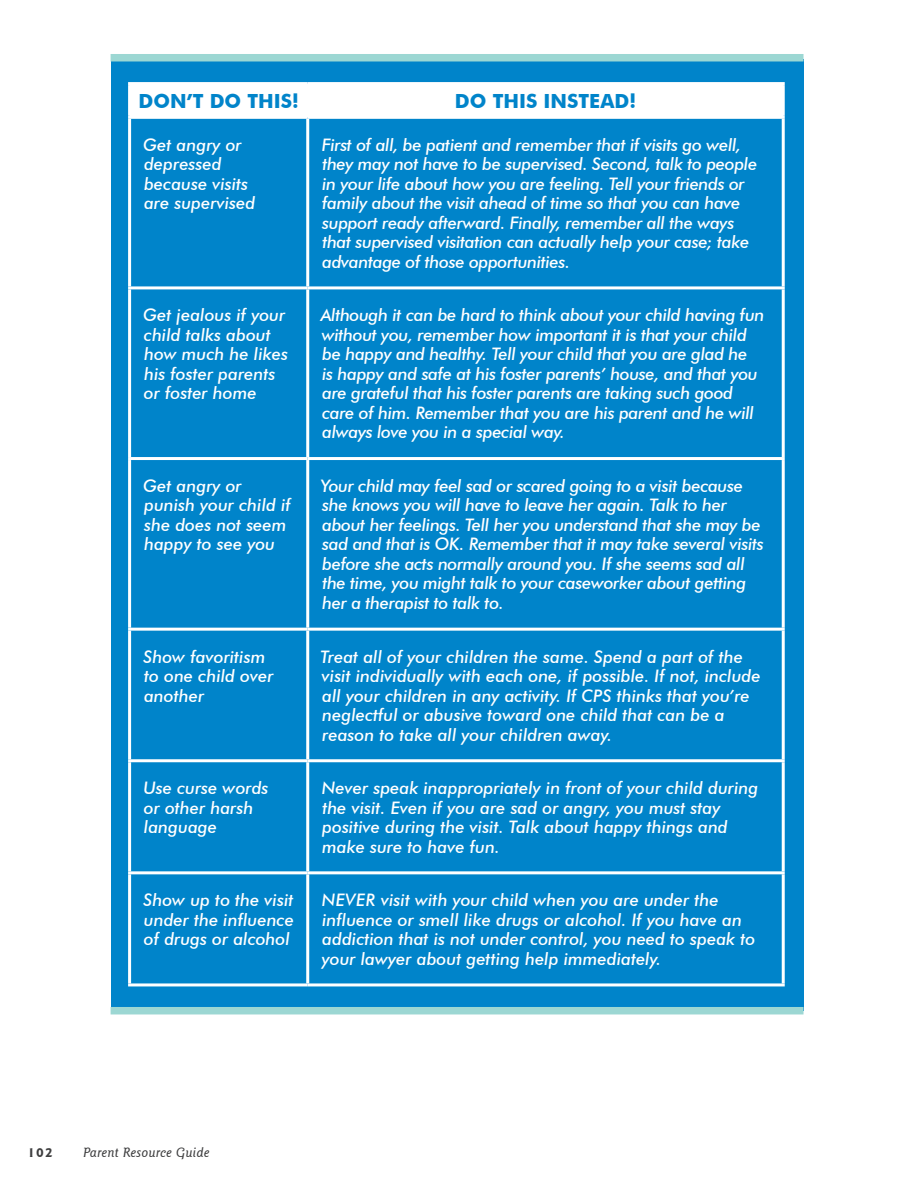
<style>
.page{position:relative;width:918px;height:1188px;background:#fff}
.page>*{position:absolute;margin:0;border:0;box-sizing:border-box;transform-origin:0 0}
.Call_Out_Body_Paragr{font:700 19.5px "Futura BT";color:#0084ca}
.Call_Out_Body_Paragr-2{font:italic 500 17.25px/19.5px "Futura BT";letter-spacing:-.02em;color:#fff}
.Call_Out_Body_Paragr-3{font:italic 500 17.25px/19.5px "Futura BT";color:#fff}
.t1{font:italic 500 13.5px "Goudy Sans IT Cby BT";letter-spacing:.02em;color:#3e3e3f}
.t2{font:700 13.5px "Goudy Sans IT Cby BT";color:#3e3e3f}
</style>
<div class="page">
<div style="left:111px;top:59px;width:693px;height:952px;background:#0084ca"></div>
<div style="left:131px;top:85px;width:651px;height:31px;background:#fff"></div>
<hr style="left:128px;top:82px;width:180px;height:3px;background:#fff">
<hr style="left:128px;top:85px;width:3px;height:31px;background:#fff">
<hr style="left:308px;top:82px;width:477px;height:3px;background:#fff">
<hr style="left:306px;top:85px;width:3px;height:31px;background:#fff">
<hr style="left:782px;top:85px;width:3px;height:31px;background:#fff">
<hr style="left:128px;top:116px;width:180px;height:3px;background:#fff">
<hr style="left:128px;top:119px;width:3px;height:167px;background:#fff">
<hr style="left:308px;top:116px;width:477px;height:3px;background:#fff">
<hr style="left:306px;top:119px;width:3px;height:167px;background:#fff">
<hr style="left:782px;top:119px;width:3px;height:167px;background:#fff">
<hr style="left:128px;top:286px;width:180px;height:3px;background:#fff">
<hr style="left:128px;top:289px;width:3px;height:168px;background:#fff">
<hr style="left:308px;top:286px;width:477px;height:3px;background:#fff">
<hr style="left:306px;top:289px;width:3px;height:168px;background:#fff">
<hr style="left:782px;top:289px;width:3px;height:168px;background:#fff">
<hr style="left:128px;top:457px;width:180px;height:3px;background:#fff">
<hr style="left:128px;top:460px;width:3px;height:168px;background:#fff">
<hr style="left:308px;top:457px;width:477px;height:3px;background:#fff">
<hr style="left:306px;top:460px;width:3px;height:168px;background:#fff">
<hr style="left:782px;top:460px;width:3px;height:168px;background:#fff">
<hr style="left:128px;top:628px;width:180px;height:3px;background:#fff">
<hr style="left:128px;top:631px;width:3px;height:128px;background:#fff">
<hr style="left:308px;top:628px;width:477px;height:3px;background:#fff">
<hr style="left:306px;top:631px;width:3px;height:128px;background:#fff">
<hr style="left:782px;top:631px;width:3px;height:128px;background:#fff">
<hr style="left:128px;top:759px;width:180px;height:3px;background:#fff">
<hr style="left:128px;top:762px;width:3px;height:109px;background:#fff">
<hr style="left:308px;top:759px;width:477px;height:3px;background:#fff">
<hr style="left:306px;top:762px;width:3px;height:109px;background:#fff">
<hr style="left:782px;top:762px;width:3px;height:109px;background:#fff">
<hr style="left:128px;top:871px;width:180px;height:3px;background:#fff">
<hr style="left:128px;top:874px;width:3px;height:109px;background:#fff">
<hr style="left:308px;top:871px;width:477px;height:3px;background:#fff">
<hr style="left:306px;top:874px;width:3px;height:109px;background:#fff">
<hr style="left:782px;top:874px;width:3px;height:109px;background:#fff">
<hr style="left:128px;top:983px;width:180px;height:3px;background:#fff">
<hr style="left:308px;top:983px;width:477px;height:3px;background:#fff">
<div style="left:111px;top:54px;width:693px;height:7px;background:#9cd7d3"></div>
<div style="left:111px;top:1007px;width:693px;height:7px;background:#9cd7d3"></div>
<p class="Call_Out_Body_Paragr" style="left:139px;top:89px;width:162px">DON’T DO THIS!</p>
<p class="Call_Out_Body_Paragr" style="left:455px;top:89px;width:183px">DO THIS INSTEAD!</p>
<p class="Call_Out_Body_Paragr-3" style="left:143px;top:135px;width:114px">Get angry or depressed because visits are supervised</p>
<p class="Call_Out_Body_Paragr-2" style="left:322px;top:135px;width:437px">First of all, be patient and remember that if visits go well, they may not have to be supervised. Second, talk to people in your life about how you are feeling. Tell your friends or family about the visit ahead of time so that you can have support ready afterward. Finally, remember all the ways that supervised visitation can actually help your case; take advantage of those opportunities.</p>
<p class="Call_Out_Body_Paragr-3" style="left:143px;top:305px;width:146px">Get jealous if your child talks about how much he likes his foster parents or foster home</p>
<p class="Call_Out_Body_Paragr-2" style="left:321px;top:305px;width:445px">Although it can be hard to think about your child having fun without you, remember how important it is that your child be happy and healthy. Tell your child that you are glad he<br>is happy and safe at his foster parents’ house, and that you are grateful that his foster parents are taking such good care of him. Remember that you are his parent and he will always love you in a special way.</p>
<p class="Call_Out_Body_Paragr-3" style="left:143px;top:476px;width:149px">Get angry or punish your child if she does not seem happy to see you</p>
<p class="Call_Out_Body_Paragr-2" style="left:320px;top:476px;width:445px">Your child may feel sad or scared going to a visit because she knows you will have to leave her again. Talk to her about her feelings. Tell her you understand that she may be sad and that is OK. Remember that it may take several visits before she acts normally around you. If she seems sad all the time, you might talk to your caseworker about getting her a therapist to talk to.</p>
<p class="Call_Out_Body_Paragr-3" style="left:144px;top:647px;width:131px">Show favoritism to one child over another</p>
<p class="Call_Out_Body_Paragr-3" style="left:321px;top:647px;width:442px">Treat all of your children the same. Spend a part of the visit individually with each one, if possible. If not, include all your children in any activity. If CPS thinks that you’re neglectful or abusive toward one child that can be a reason to take all your children away.</p>
<p class="Call_Out_Body_Paragr-3" style="left:143px;top:778px;width:127px">Use curse words or other harsh language</p>
<p class="Call_Out_Body_Paragr-3" style="left:322px;top:778px;width:438px">Never speak inappropriately in front of your child during the visit. Even if you are sad or angry, you must stay positive during the visit. Talk about happy things and make sure to have fun.</p>
<p class="Call_Out_Body_Paragr-2" style="left:144px;top:890px;width:152px;text-align:justify">Show up to the visit under the influence of drugs or alcohol</p>
<p class="Call_Out_Body_Paragr-3" style="left:322px;top:890px;width:435px">NEVER visit with your child when you are under the influence or smell like drugs or alcohol. If you have an addiction that is not under control, you need to speak to your lawyer about getting help immediately.</p>
<p class="t2" style="left:27px;top:1144px;width:27px">102</p>
<p class="t1" style="left:83px;top:1144px;width:128px">Parent Resource Guide</p>
</div>
